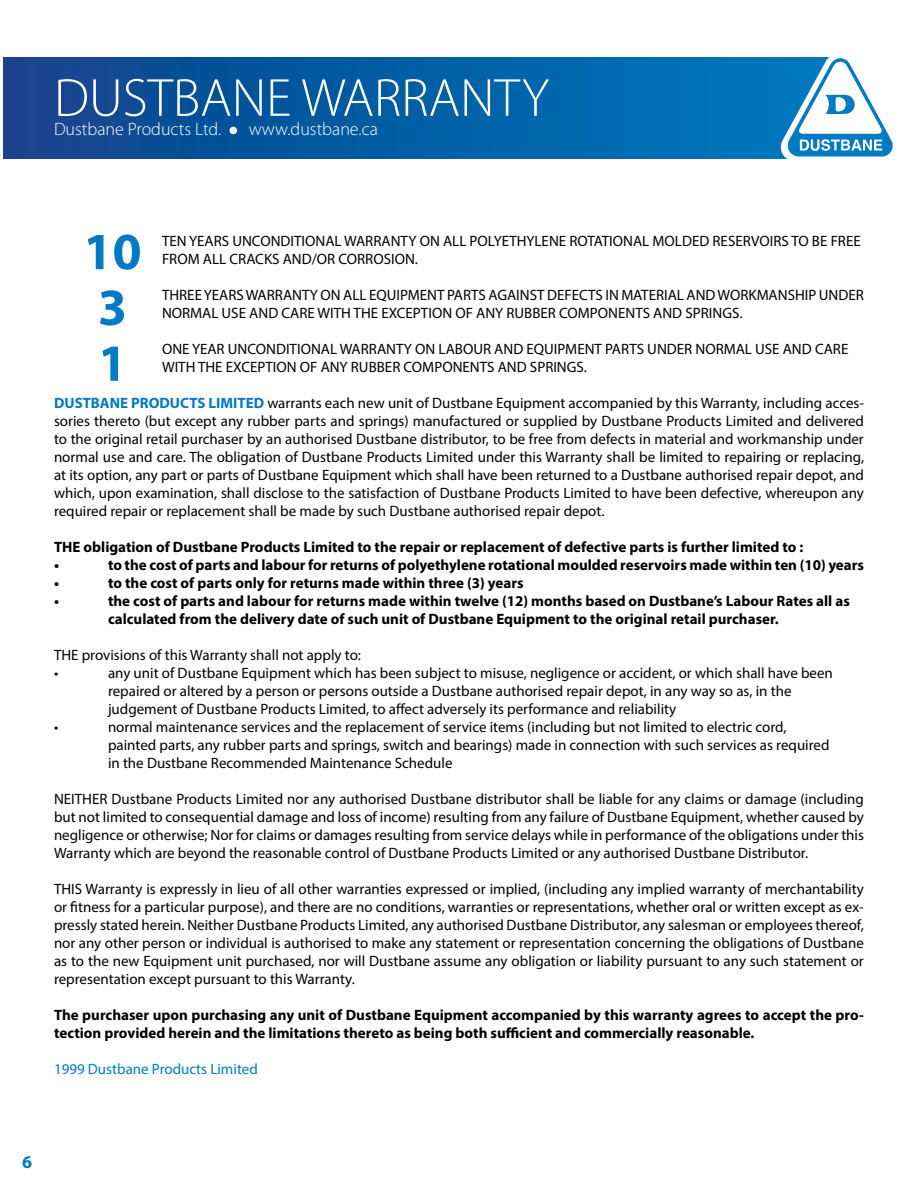
<style>
.page{position:relative;width:918px;height:1188px;background:#fff}
.page>*{position:absolute;margin:0;border:0;box-sizing:border-box;transform-origin:0 0}
.t1{font:300 54px "Myriad Pro";color:#fff}
.t2{font:700 52.5px/55.8px "Myriad Pro";color:#007ac2}
.t3{font:300 18px "Myriad Pro";color:#fff}
.t4{font:700 18px "Myriad Pro";color:#0079c1}
.t5{font:15px/18px "Myriad Pro";color:#000}
.t6{font:700 15px/18px "Myriad Pro";color:#000}
.t7{font:15px "Myriad Pro";color:#007ac2}
.s1{font-weight:700;color:#007ac2}
</style>
<div class="page">
<div style="left:4px;top:58px;width:836px;height:100px;background:linear-gradient(to right,#10438b,#007abe)"></div>
<svg style="left:781px;top:57px;width:112px;height:102px"></svg>
<div style="left:230px;top:127px;width:7px;height:7px;background:#fff;border-radius:50%"></div>
<h1 class="t1" style="left:54px;top:65px;width:496px">DUSTBANE WARRANTY</h1>
<p class="t3" style="left:54px;top:118px;width:169px">Dustbane Products Ltd.</p>
<p class="t3" style="left:249px;top:118px;width:131px">www.dustbane.ca</p>
<h2 class="t2" style="left:83px;top:222px;width:60px">10<br>3<br>1</h2>
<p class="t5" style="left:162px;top:232px;width:700px">TEN YEARS UNCONDITIONAL WARRANTY ON ALL POLYETHYLENE ROTATIONAL MOLDED RESERVOIRS TO BE FREE<br>FROM ALL CRACKS AND/OR CORROSION.</p>
<p class="t5" style="left:162px;top:286px;width:703px">THREE YEARS WARRANTY ON ALL EQUIPMENT PARTS AGAINST DEFECTS IN MATERIAL AND WORKMANSHIP UNDER<br>NORMAL USE AND CARE WITH THE EXCEPTION OF ANY RUBBER COMPONENTS AND SPRINGS.</p>
<p class="t5" style="left:162px;top:340px;width:688px">ONE YEAR UNCONDITIONAL WARRANTY ON LABOUR AND EQUIPMENT PARTS UNDER NORMAL USE AND CARE<br>WITH THE EXCEPTION OF ANY RUBBER COMPONENTS AND SPRINGS.</p>
<p class="t5" style="left:54px;top:394px;width:812px;text-align:justify"><span class="s1">DUSTBANE PRODUCTS LIMITED</span> warrants each new unit of Dustbane Equipment accompanied by this Warranty, including acces&shy;sories thereto (but except any rubber parts and springs) manufactured or supplied by Dustbane Products Limited and delivered to the original retail purchaser by an authorised Dustbane distributor, to be free from defects in material and workmanship under normal use and care. The obligation of Dustbane Products Limited under this Warranty shall be limited to repairing or replacing, at its option, any part or parts of Dustbane Equipment which shall have been returned to a Dustbane authorised repair depot, and which, upon examination, shall disclose to the satisfaction of Dustbane Products Limited to have been defective, whereupon any required repair or replacement shall be made by such Dustbane authorised repair depot.</p>
<p class="t6" style="left:54px;top:538px;width:751px">THE obligation of Dustbane Products Limited to the repair or replacement of defective parts is further limited to : •</p>
<p class="t6" style="left:108px;top:556px;width:758px">to the cost of parts and labour for returns of polyethylene rotational moulded reservoirs made within ten (10) years</p>
<p class="t6" style="left:54px;top:574px;width:7px">•</p>
<p class="t6" style="left:108px;top:574px;width:417px">to the cost of parts only for returns made within three (3) years</p>
<p class="t6" style="left:54px;top:592px;width:7px">•</p>
<p class="t6" style="left:108px;top:592px;width:743px">the cost of parts and labour for returns made within twelve (12) months based on Dustbane’s Labour Rates all as calculated from the delivery date of such unit of Dustbane Equipment to the original retail purchaser.</p>
<p class="t5" style="left:54px;top:646px;width:309px">THE provisions of this Warranty shall not apply to: •</p>
<p class="t5" style="left:108px;top:664px;width:726px">any unit of Dustbane Equipment which has been subject to misuse, negligence or accident, or which shall have been repaired or altered by a person or persons outside a Dustbane authorised repair depot, in any way so as, in the judgement of Dustbane Products Limited, to affect adversely its performance and reliability</p>
<p class="t5" style="left:54px;top:718px;width:6px">•</p>
<p class="t5" style="left:108px;top:718px;width:723px">normal maintenance services and the replacement of service items (including but not limited to electric cord, painted parts, any rubber parts and springs, switch and bearings) made in connection with such services as required in the Dustbane Recommended Maintenance Schedule</p>
<p class="t5" style="left:54px;top:790px;width:812px;text-align:justify">NEITHER Dustbane Products Limited nor any authorised Dustbane distributor shall be liable for any claims or damage (including but not limited to consequential damage and loss of income) resulting from any failure of Dustbane Equipment, whether caused by negligence or otherwise; Nor for claims or damages resulting from service delays while in performance of the obligations under this Warranty which are beyond the reasonable control of Dustbane Products Limited or any authorised Dustbane Distributor.</p>
<p class="t5" style="left:54px;top:880px;width:812px;text-align:justify">THIS Warranty is expressly in lieu of all other warranties expressed or implied, (including any implied warranty of merchantability or fitness for a particular purpose), and there are no conditions, warranties or representations, whether oral or written except as ex&shy;pressly stated herein. Neither Dustbane Products Limited, any authorised Dustbane Distributor, any salesman or employees thereof, nor any other person or individual is authorised to make any statement or representation concerning the obligations of Dustbane as to the new Equipment unit purchased, nor will Dustbane assume any obligation or liability pursuant to any such statement or representation except pursuant to this Warranty.</p>
<p class="t6" style="left:54px;top:1006px;width:811px">The purchaser upon purchasing any unit of Dustbane Equipment accompanied by this warranty agrees to accept the pro&shy;tection provided herein and the limitations thereto as being both sufficient and commercially reasonable.</p>
<p class="t7" style="left:54px;top:1060px;width:205px">1999 Dustbane Products Limited</p>
<p class="t4" style="left:22px;top:1150px;width:11px">6</p>
</div>
